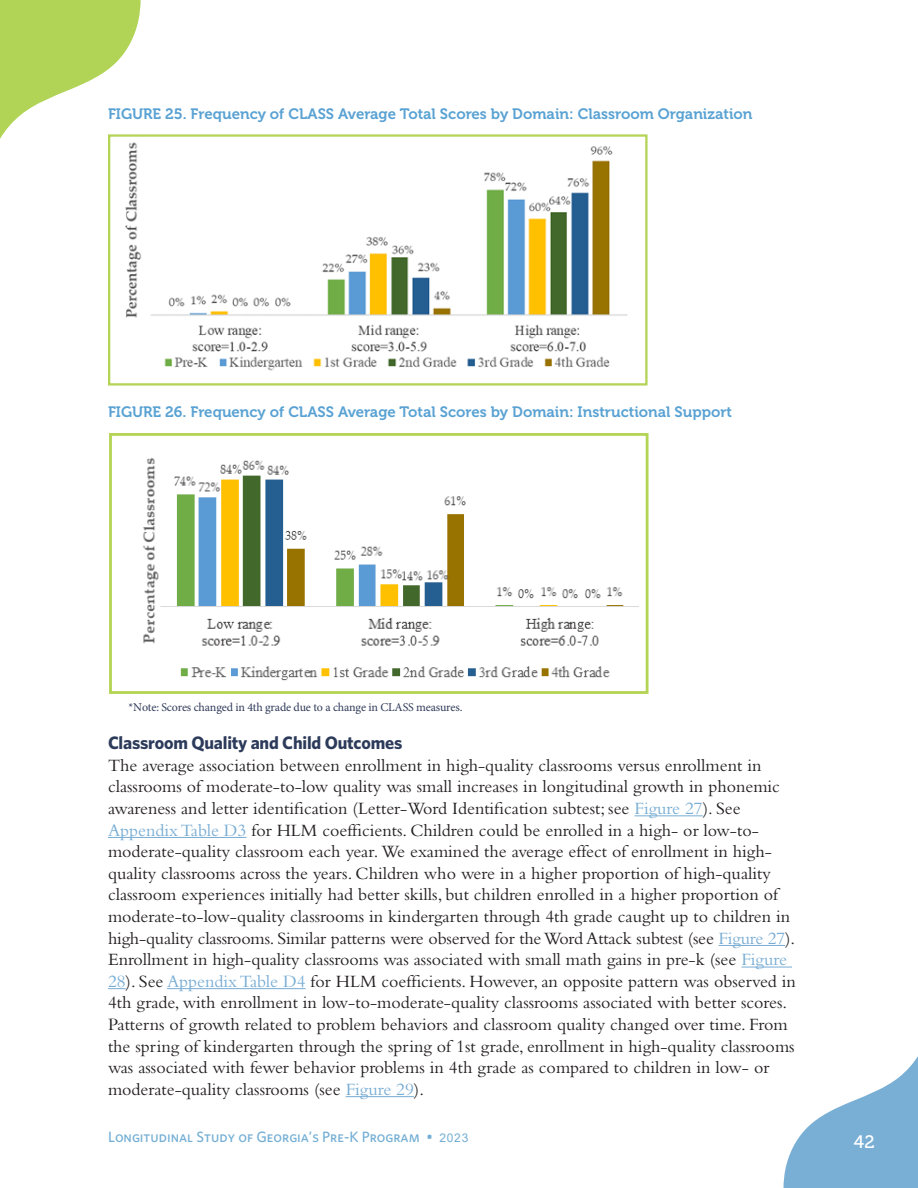
<style>
.page{position:relative;width:918px;height:1188px;background:#fff}
.page>*{position:absolute;margin:0;border:0;box-sizing:border-box;transform-origin:0 0}
.t1{font:18px/21.6px "Bembo";color:#231f20}
.t2{font:700 18px "Whitney";letter-spacing:-.01em;color:#2d3b5b}
.t3{font:18px "Museo 500";color:#fff}
.t4{font:15px "Museo 700";color:#59a2d3}
.t5{font:15px "Whitney Medium SC";color:#73aed4}
.t6{font:12px "Minion Pro";letter-spacing:-.015em;color:#313c5b}
.s1{color:#78add4}
.s2{font-family:"Arial";font-size:12px}
</style>
<div class="page">
<svg style="left:0;top:0;width:141px;height:139px"></svg>
<svg style="left:783px;top:1056px;width:135px;height:132px"></svg>
<hr style="left:635px;top:815px;width:68px;height:1px;background:#78add4">
<hr style="left:108px;top:837px;width:138px;height:1px;background:#78add4">
<hr style="left:719px;top:945px;width:66px;height:1px;background:#78add4">
<hr style="left:741px;top:967px;width:51px;height:1px;background:#78add4">
<svg style="left:108px;top:988px;width:18px;height:1px"></svg>
<hr style="left:167px;top:988px;width:139px;height:1px;background:#78add4">
<hr style="left:346px;top:1096px;width:68px;height:1px;background:#78add4">
<div style="left:108px;top:134px;width:540px;height:252px;border:2px solid #b4d456"></div>
<div style="left:109px;top:433px;width:540px;height:261px;border:3px solid #b4d456"></div>
<img style="left:114px;top:137px;width:514px;height:234px">
<img style="left:143px;top:457px;width:496px;height:224px">
<p class="t4" style="left:108px;top:106px;width:646px">FIGURE 25. Frequency of CLASS Average Total Scores by Domain: Classroom Organization</p>
<p class="t4" style="left:108px;top:403px;width:626px">FIGURE 26. Frequency of CLASS Average Total Scores by Domain: Instructional Support</p>
<p class="t6" style="left:129px;top:700px;width:335px">*Note: Scores changed in 4th grade due to a change in CLASS measures.</p>
<p class="t2" style="left:108px;top:732px;width:296px">Classroom Quality and Child Outcomes</p>
<p class="t1" style="left:108px;top:754px;width:689px">The average association between enrollment in high-quality classrooms versus enrollment in classrooms of moderate-to-low quality was small increases in longitudinal growth in phonemic awareness and letter identification (Letter-Word Identification subtest; see <span class="s1">Figure 27</span>). See <span class="s1">Appendix Table D3</span> for HLM coefficients. Children could be enrolled in a high- or low-to&shy;moderate-quality classroom each year. We examined the average effect of enrollment in high&shy;quality classrooms across the years. Children who were in a higher proportion of high-quality classroom experiences initially had better skills, but children enrolled in a higher proportion of moderate-to-low-quality classrooms in kindergarten through 4th grade caught up to children in high-quality classrooms. Similar patterns were observed for the Word Attack subtest (see <span class="s1">Figure 27</span>).<br>Enrollment in high-quality classrooms was associated with small math gains in pre-k (see <span class="s1">Figure 28</span>). See <span class="s1">Appendix Table D4</span> for HLM coefficients. However, an opposite pattern was observed in 4th grade, with enrollment in low-to-moderate-quality classrooms associated with better scores.<br>Patterns of growth related to problem behaviors and classroom quality changed over time. From the spring of kindergarten through the spring of 1st grade, enrollment in high-quality classrooms was associated with fewer behavior problems in 4th grade as compared to children in low- or moderate-quality classrooms (see <span class="s1">Figure 29</span>).</p>
<p class="t5" style="left:108px;top:1127px;width:362px">Longitudinal Study of Georgia’s Pre-K Program • <span class="s2">2023</span></p>
<p class="t3" style="left:854px;top:1131px;width:23px">42</p>
</div>
